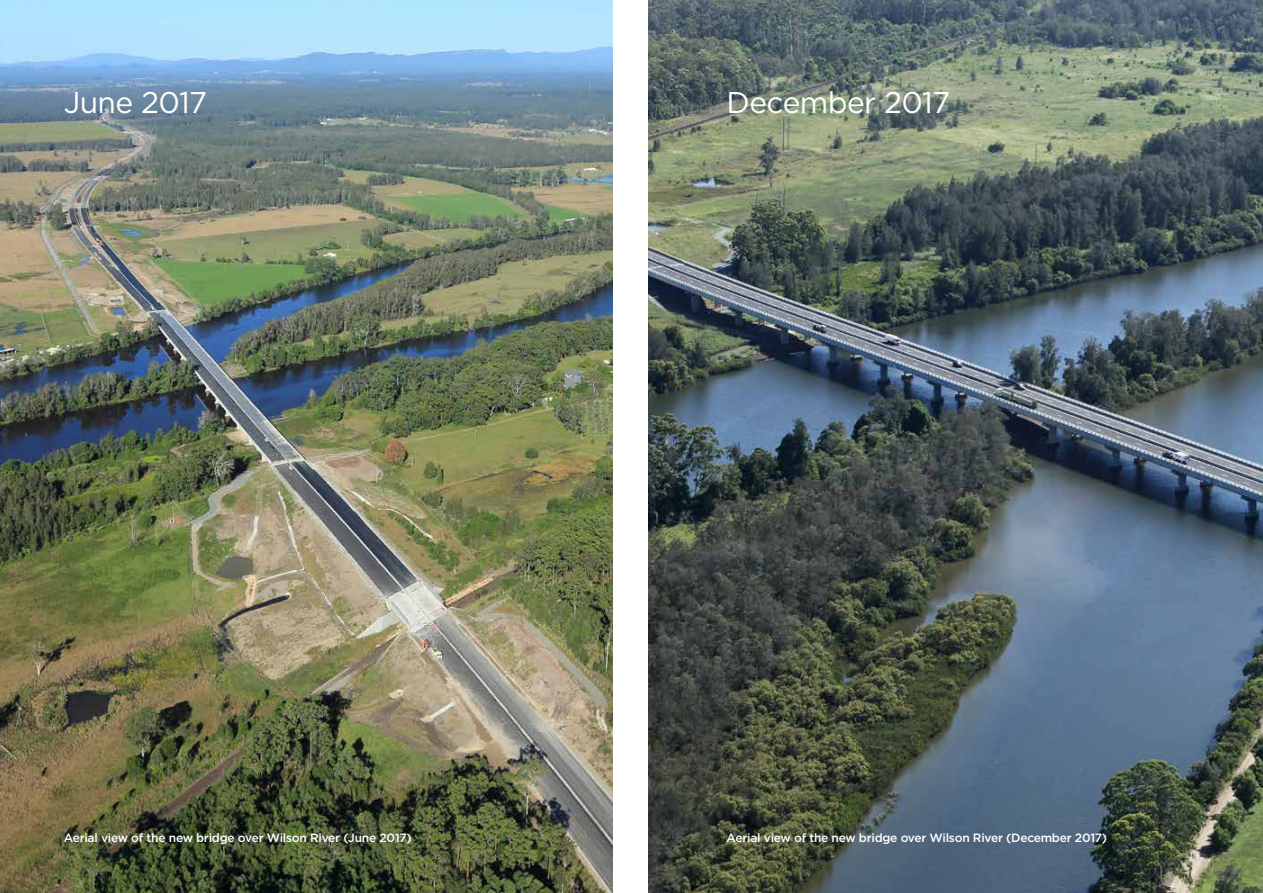
<style>
.page{position:relative;width:1263px;height:893px;background:#fff}
.page>*{position:absolute;margin:0;border:0;box-sizing:border-box;transform-origin:0 0}
.SUB_HEAD_1{font:30px "Gotham";letter-spacing:-.02em;color:#fff}
.CAPTIONS_COVER{font:500 12px "Gotham";letter-spacing:-.02em;color:#fff}
.t1{font:300 10.5px "Gotham";color:#fff}
</style>
<div class="page">
<img style="left:0;top:0;width:612px;height:893px">
<img style="left:649px;top:0;width:614px;height:893px">
<p class="SUB_HEAD_1" style="left:64px;top:83px;width:145px">June 2017</p>
<p class="SUB_HEAD_1" style="left:726px;top:83px;width:225px">December 2017</p>
<p class="CAPTIONS_COVER" style="left:64px;top:829px;width:350px">Aerial view of the new bridge over Wilson River (June 2017)</p>
<p class="CAPTIONS_COVER" style="left:726px;top:829px;width:382px">Aerial view of the new bridge over Wilson River (December 2017)</p>
<p class="t1" style="left:1189px;top:849px;width:12px">19</p>
</div>
